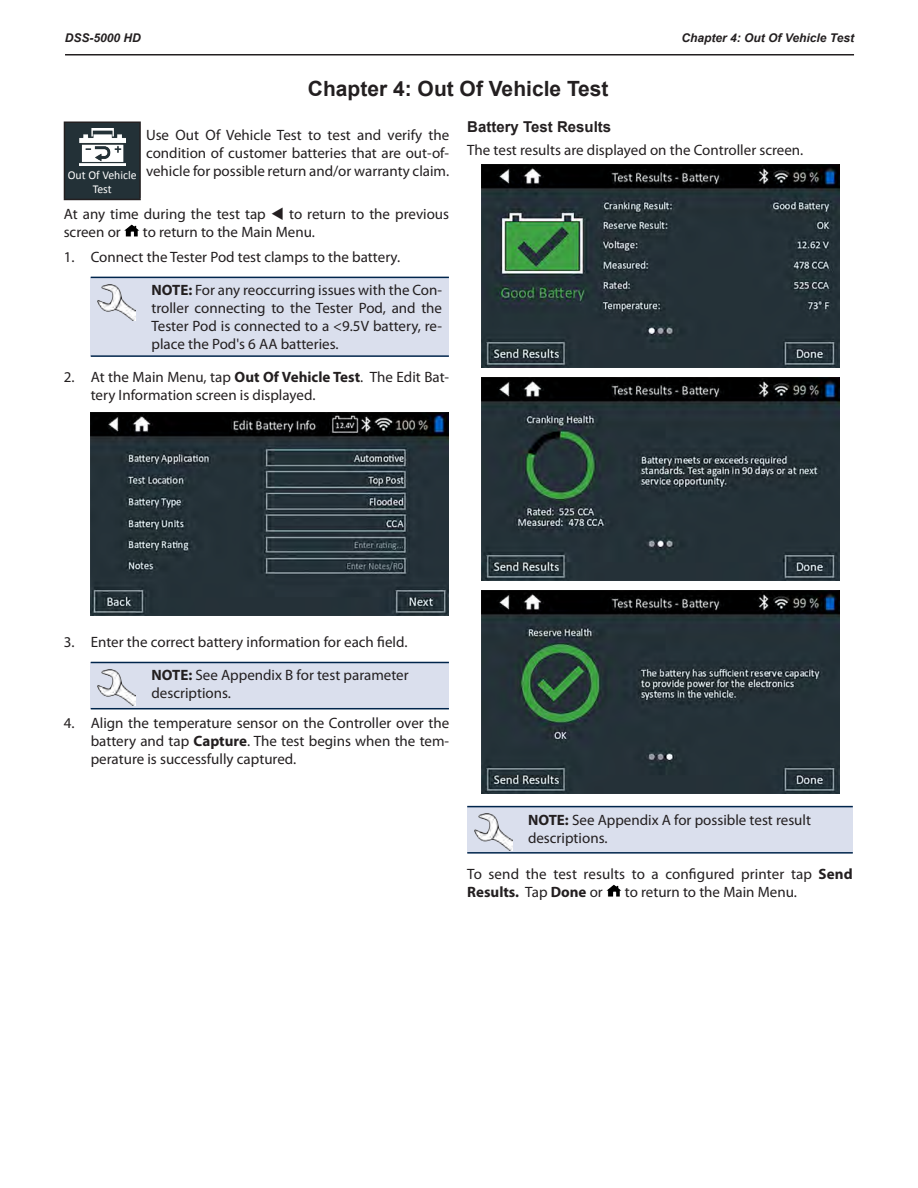
<style>
.page{position:relative;width:918px;height:1188px;background:#fff}
.page>*{position:absolute;margin:0;border:0;box-sizing:border-box;transform-origin:0 0}
.t1{font:700 21px "Arial";color:#231f20}
.t2{font:15px/18px "Myriad Pro";color:#231f20}
.t3{font:700 15px "Arial";color:#231f20}
.t4{font:italic 700 12px "Arial";color:#231f20}
.t5{font:12px/13.5px "Calibri";color:#fff;text-align:center}
.s1{font-weight:700}
</style>
<div class="page">
<hr style="left:65px;top:54px;width:789px;height:2px;background:#231f20">
<div style="left:64px;top:122px;width:76px;height:77px;background:#233137"></div>
<hr style="left:64px;top:122px;width:77px;height:1px;background:#231f20">
<hr style="left:64px;top:123px;width:1px;height:76px;background:#231f20">
<hr style="left:64px;top:199px;width:77px;height:1px;background:#231f20">
<hr style="left:139px;top:123px;width:2px;height:76px;background:#231f20">
<img style="left:79px;top:129px;width:46px;height:37px">
<img style="left:124px;top:225px;width:15px;height:12px">
<div style="left:91px;top:277px;width:358px;height:79px;background:#dadfed"></div>
<hr style="left:91px;top:277px;width:358px;height:1px;background:#00254c">
<hr style="left:91px;top:355px;width:358px;height:2px;background:#00254c">
<img style="left:97px;top:285px;width:38px;height:36px">
<img style="left:91px;top:413px;width:358px;height:202px">
<div style="left:91px;top:662px;width:358px;height:47px;background:#dadfed"></div>
<hr style="left:91px;top:662px;width:358px;height:1px;background:#00254c">
<hr style="left:91px;top:708px;width:358px;height:1px;background:#00254c">
<img style="left:97px;top:670px;width:38px;height:36px">
<img style="left:481px;top:165px;width:358px;height:203px">
<img style="left:481px;top:378px;width:358px;height:202px">
<img style="left:481px;top:590px;width:358px;height:203px">
<div style="left:467px;top:807px;width:386px;height:46px;background:#dadfed"></div>
<hr style="left:467px;top:806px;width:386px;height:1px;background:#00254c">
<hr style="left:467px;top:852px;width:386px;height:2px;background:#00254c">
<img style="left:474px;top:814px;width:38px;height:36px">
<img style="left:606px;top:885px;width:15px;height:12px">
<p class="t4" style="left:65px;top:30px;width:78px">DSS-5000 HD</p>
<p class="t4" style="left:682px;top:30px;width:174px">Chapter 4: Out Of Vehicle Test</p>
<h1 class="t1" style="left:308px;top:75px;width:302px">Chapter 4: Out Of Vehicle Test</h1>
<p class="t2" style="left:146px;top:125px;width:305px;text-align:justify">Use Out Of Vehicle Test to test and verify the condition of customer batteries that are out-of&shy;vehicle for possible return and/or warranty claim.</p>
<p class="t2" style="left:64px;top:205px;width:387px">At any time during the test tap ▼ to return to the previous screen or</p>
<p class="t5" style="left:68px;top:168px;width:70px">Out Of Vehicle<br>Test</p>
<p class="t2" style="left:143px;top:223px;width:174px">to return to the Main Menu.</p>
<p class="t2" style="left:64px;top:247px;width:338px">1. Connect the Tester Pod test clamps to the battery.</p>
<p class="t2" style="left:151px;top:281px;width:292px;text-align:justify"><span class="s1">NOTE:</span> For any reoccurring issues with the Con&shy;troller connecting to the Tester Pod, and the Tester Pod is connected to a &lt;9.5V battery, re&shy;place the Pod's 6 AA batteries.</p>
<p class="t2" style="left:91px;top:368px;width:360px;text-indent:-27px">2. At the Main Menu, tap <span class="s1">Out Of Vehicle Test</span>. The Edit Bat&shy;tery Information screen is displayed.</p>
<p class="t3" style="left:467px;top:117px;width:145px">Battery Test Results</p>
<p class="t2" style="left:467px;top:140px;width:338px">The test results are displayed on the Controller screen.</p>
<p class="t2" style="left:64px;top:633px;width:345px">3. Enter the correct battery information for each field.</p>
<p class="t2" style="left:151px;top:666px;width:259px"><span class="s1">NOTE:</span> See Appendix B for test parameter descriptions.</p>
<p class="t2" style="left:91px;top:714px;width:360px;text-align:justify;text-indent:-27px">4. Align the temperature sensor on the Controller over the battery and tap <span class="s1">Capture</span>. The test begins when the tem&shy;perature is successfully captured.</p>
<p class="t2" style="left:528px;top:810px;width:285px"><span class="s1">NOTE:</span> See Appendix A for possible test result descriptions.</p>
<p class="t2" style="left:467px;top:865px;width:387px">To send the test results to a configured printer tap <span class="s1">Send<br>Results.</span> Tap <span class="s1">Done</span> or</p>
<p class="t2" style="left:625px;top:883px;width:174px">to return to the Main Menu.</p>
</div>
